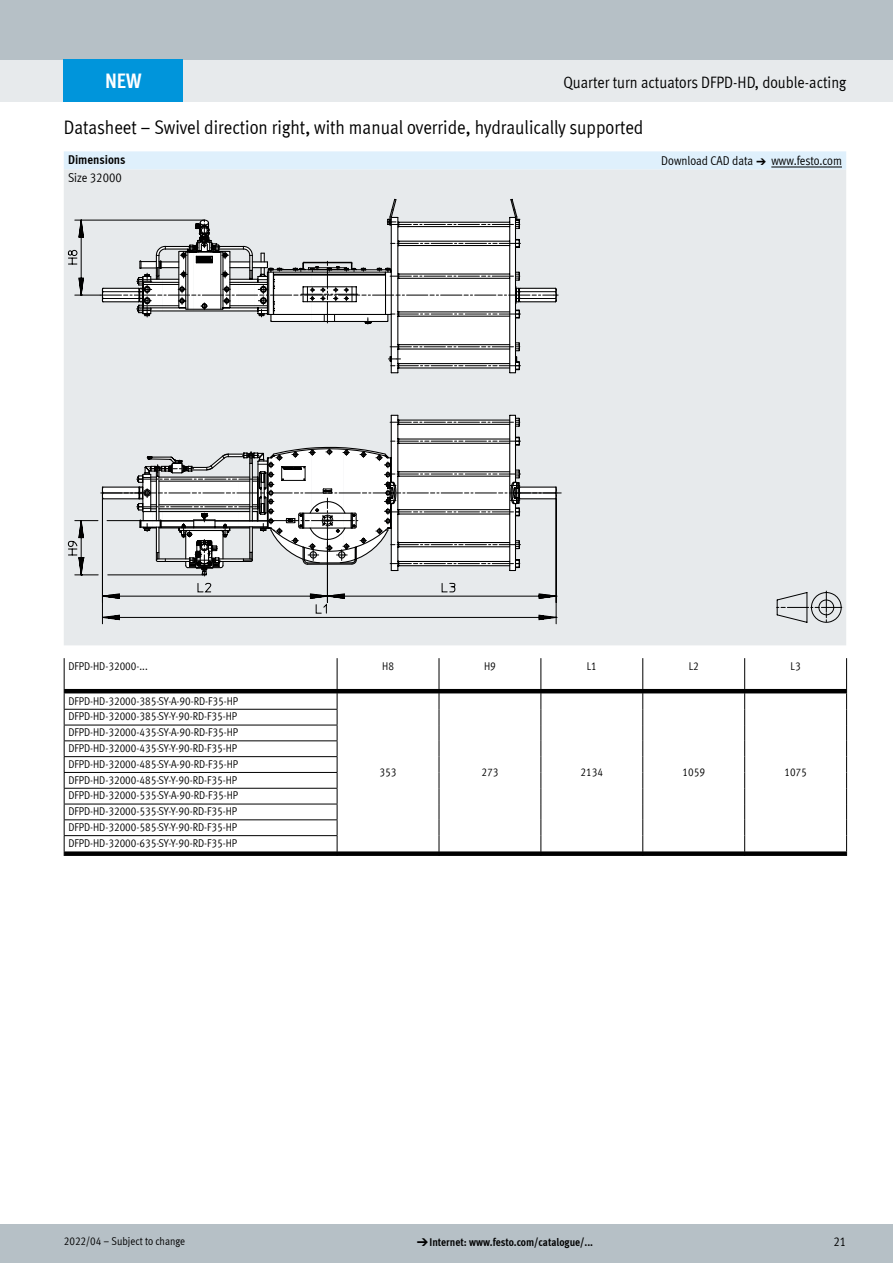
<style>
.page{position:relative;width:893px;height:1263px;background:#fff}
.page>*{position:absolute;margin:0;border:0;box-sizing:border-box;transform-origin:0 0}
.FES_box_title{font:700 21px "Meta Cond LF";color:#fff}
.FES_title_section{font:19.5px "Meta Cond LF";color:#000}
.FES_title_family{font:16.5px "Meta Cond LF";color:#000}
.FES_head_2_text_righ{font:12.75px "Meta Cond LF";color:#000}
.FES_head_1_text{font:700 12.75px "Meta Cond LF";color:#000}
.FES_head_2_text{font:12.75px "Meta Cond LF";color:#000}
.FES_tab_regular{font:11.25px "Meta Cond LF";color:#000}
.t1{font:700 11.25px "Meta Cond LF";color:#000}
.FES_tab_regular_cent{font:11.25px "Meta Cond LF";color:#000}
.FES_tab_head_2{font:11.25px "Meta Cond LF";color:#000}
.FES_tab_head_2_centr{font:11.25px "Meta Cond LF";color:#000}
.s1{font-family:"Meto Pict 182"}
.s2{font-family:"Meto Pict 182";font-weight:400}
</style>
<div class="page">
<div style="left:0;top:1225px;width:893px;height:38px;background:#b6c0c6"></div>
<div style="left:0;top:60px;width:893px;height:42px;background:#e7eaec"></div>
<div style="left:0;top:0;width:893px;height:60px;background:#b6c0c6"></div>
<svg style="left:64px;top:151px;width:782px;height:19px"></svg>
<div style="left:64px;top:170px;width:782px;height:475px;background:#e7eaec"></div>
<hr style="left:771px;top:167px;width:71px;height:1px;background:#000">
<div style="left:74px;top:219px;width:768px;height:405px;background:#e7eaec"></div>
<svg style="left:68px;top:223px;width:388px;height:391px"></svg>
<svg style="left:100px;top:199px;width:461px;height:377px"></svg>
<svg style="left:65px;top:689px;width:781px;height:167px"></svg>
<hr style="left:64px;top:709px;width:273px;height:1px;background:#000">
<hr style="left:64px;top:725px;width:273px;height:1px;background:#000">
<hr style="left:64px;top:740px;width:273px;height:1px;background:#000">
<hr style="left:64px;top:756px;width:273px;height:1px;background:#000">
<hr style="left:64px;top:772px;width:273px;height:1px;background:#000">
<hr style="left:64px;top:788px;width:273px;height:1px;background:#000">
<hr style="left:64px;top:804px;width:273px;height:1px;background:#000">
<hr style="left:64px;top:819px;width:273px;height:1px;background:#000">
<hr style="left:64px;top:835px;width:273px;height:1px;background:#000">
<hr style="left:64px;top:658px;width:1px;height:31px;background:#000">
<hr style="left:337px;top:658px;width:1px;height:31px;background:#000">
<hr style="left:439px;top:658px;width:1px;height:31px;background:#000">
<hr style="left:540px;top:658px;width:1px;height:31px;background:#000">
<hr style="left:642px;top:658px;width:1px;height:31px;background:#000">
<hr style="left:744px;top:658px;width:1px;height:31px;background:#000">
<hr style="left:846px;top:658px;width:1px;height:31px;background:#000">
<svg style="left:64px;top:689px;width:1px;height:167px"></svg>
<svg style="left:337px;top:689px;width:1px;height:167px"></svg>
<svg style="left:439px;top:689px;width:1px;height:167px"></svg>
<svg style="left:540px;top:689px;width:1px;height:167px"></svg>
<svg style="left:642px;top:689px;width:1px;height:167px"></svg>
<svg style="left:744px;top:689px;width:1px;height:167px"></svg>
<svg style="left:846px;top:689px;width:1px;height:167px"></svg>
<div style="left:64px;top:60px;width:119px;height:42px;background:#0095db"></div>
<p class="FES_box_title" style="left:105px;top:67px;width:38px">NEW</p>
<p class="FES_title_family" style="left:563px;top:72px;width:284px">Quarter turn actuators DFPD-HD, double-acting</p>
<p class="FES_title_section" style="left:64px;top:116px;width:581px">Datasheet – Swivel direction right, with manual override, hydraulically supported</p>
<p class="FES_head_1_text" style="left:68px;top:151px;width:59px">Dimensions</p>
<p class="FES_head_2_text_righ" style="left:661px;top:153px;width:182px">Download CAD data <span class="s1">a</span> www.festo.com</p>
<p class="FES_head_2_text" style="left:68px;top:170px;width:55px">Size 32000</p>
<p class="FES_tab_head_2" style="left:68px;top:659px;width:81px">DFPD-HD-32000-...</p>
<p class="FES_tab_head_2_centr" style="left:382px;top:659px;width:13px">H8</p>
<p class="FES_tab_head_2_centr" style="left:484px;top:659px;width:13px">H9</p>
<p class="FES_tab_head_2_centr" style="left:587px;top:659px;width:12px">L1</p>
<p class="FES_tab_head_2_centr" style="left:689px;top:659px;width:12px">L2</p>
<p class="FES_tab_head_2_centr" style="left:791px;top:659px;width:12px">L3</p>
<p class="FES_tab_regular" style="left:68px;top:694px;width:171px">DFPD-HD-32000-385-SY-A-90-RD-F35-HP</p>
<p class="FES_tab_regular" style="left:68px;top:709px;width:170px">DFPD-HD-32000-385-SY-Y-90-RD-F35-HP</p>
<p class="FES_tab_regular" style="left:68px;top:725px;width:171px">DFPD-HD-32000-435-SY-A-90-RD-F35-HP</p>
<p class="FES_tab_regular" style="left:68px;top:741px;width:170px">DFPD-HD-32000-435-SY-Y-90-RD-F35-HP</p>
<p class="FES_tab_regular" style="left:68px;top:757px;width:171px">DFPD-HD-32000-485-SY-A-90-RD-F35-HP</p>
<p class="FES_tab_regular" style="left:68px;top:773px;width:170px">DFPD-HD-32000-485-SY-Y-90-RD-F35-HP</p>
<p class="FES_tab_regular" style="left:68px;top:788px;width:171px">DFPD-HD-32000-535-SY-A-90-RD-F35-HP</p>
<p class="FES_tab_regular" style="left:68px;top:804px;width:170px">DFPD-HD-32000-535-SY-Y-90-RD-F35-HP</p>
<p class="FES_tab_regular" style="left:68px;top:820px;width:170px">DFPD-HD-32000-585-SY-Y-90-RD-F35-HP</p>
<p class="FES_tab_regular" style="left:68px;top:836px;width:170px">DFPD-HD-32000-635-SY-Y-90-RD-F35-HP</p>
<p class="FES_tab_regular_cent" style="left:380px;top:765px;width:18px">353</p>
<p class="FES_tab_regular_cent" style="left:481px;top:765px;width:18px">273</p>
<p class="FES_tab_regular_cent" style="left:581px;top:765px;width:24px">2134</p>
<p class="FES_tab_regular_cent" style="left:682px;top:765px;width:24px">1059</p>
<p class="FES_tab_regular_cent" style="left:784px;top:765px;width:24px">1075</p>
<p class="FES_tab_regular" style="left:64px;top:1234px;width:123px">2022/04 – Subject to change</p>
<p class="t1" style="left:417px;top:1235px;width:178px"><span class="s2">d</span>Internet: www.festo.com/catalogue/...</p>
<p class="FES_head_2_text_righ" style="left:833px;top:1234px;width:14px">21</p>
</div>
